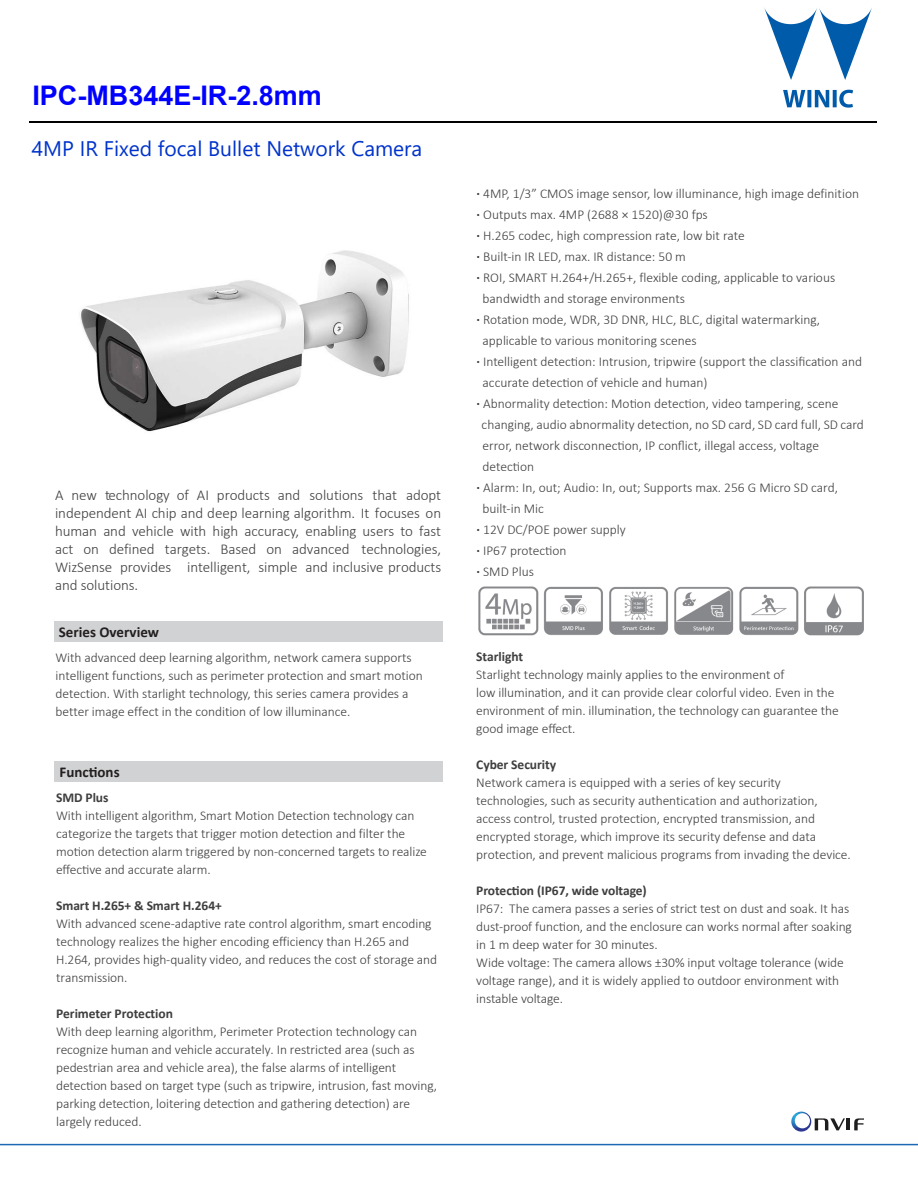
<style>
.page{position:relative;width:918px;height:1188px;background:#fff}
.page>*{position:absolute;margin:0;border:0;box-sizing:border-box;transform-origin:0 0}
.t1{font:700 27px "Arial";color:#00f}
.t2{font:21px "Segoe UI";color:#03c}
.t3{font:300 15px/18px "Calibri";letter-spacing:-.005em;color:#3e3e3f;text-align:justify}
.t4{font:700 15px "Calibri";color:#231f20}
.t5{font:300 13.5px/18px "Calibri";letter-spacing:-.005em;color:#3e3e3f}
.s1{font-weight:700}
</style>
<div class="page">
<hr style="left:0;top:1144px;width:918px;height:1px;background:#1e69b4">
<img style="left:80px;top:250px;width:329px;height:182px">
<svg style="left:791px;top:1112px;width:73px;height:20px"></svg>
<div style="left:54px;top:621px;width:389px;height:21px;background:#d1d2d4"></div>
<div style="left:54px;top:761px;width:389px;height:21px;background:#d1d2d4"></div>
<img style="left:478px;top:586px;width:386px;height:50px">
<hr style="left:29px;top:121px;width:848px;height:1px;background:#000">
<img style="left:764px;top:8px;width:108px;height:100px">
<h1 class="t1" style="left:32px;top:77px;width:291px">IPC-MB344E-IR-2.8mm</h1>
<h2 class="t2" style="left:32px;top:129px;width:392px">4MP IR Fixed focal Bullet Network Camera</h2>
<p class="t3" style="left:55px;top:485px;width:388px">A new technology of AI products and solutions that adopt independent AI chip and deep learning algorithm. It focuses on human and vehicle with high accuracy, enabling users to fast act on defined targets. Based on advanced technologies, WizSense provides intelligent, simple and inclusive products and solutions.</p>
<p class="t4" style="left:59px;top:623px;width:102px">Series Overview</p>
<p class="t5" style="left:55px;top:648px;width:369px">With advanced deep learning algorithm, network camera supports intelligent functions, such as perimeter protection and smart motion detection. With starlight technology, this series camera provides a better image effect in the condition of low illuminance.</p>
<p class="t4" style="left:60px;top:762px;width:62px">Functions</p>
<p class="t5" style="left:56px;top:788px;width:372px"><span class="s1">SMD Plus<br></span>With intelligent algorithm, Smart Motion Detection technology can categorize the targets that trigger motion detection and filter the motion detection alarm triggered by non-concerned targets to realize effective and accurate alarm.</p>
<p class="t5" style="left:56px;top:896px;width:383px"><span class="s1">Smart H.265+ &amp; Smart H.264+<br></span>With advanced scene-adaptive rate control algorithm, smart encoding technology realizes the higher encoding efficiency than H.265 and H.264, provides high-quality video, and reduces the cost of storage and transmission.</p>
<p class="t5" style="left:56px;top:1004px;width:383px"><span class="s1">Perimeter Protection<br></span>With deep learning algorithm, Perimeter Protection technology can recognize human and vehicle accurately. In restricted area (such as pedestrian area and vehicle area), the false alarms of intelligent detection based on target type (such as tripwire, intrusion, fast moving, parking detection, loitering detection and gathering detection) are largely reduced.</p>
<p class="t5" style="left:477px;top:184px;width:384px"><span class="s1">·</span> 4MP, 1/3” CMOS image sensor, low illuminance, high image definition</p>
<p class="t5" style="left:477px;top:205px;width:233px"><span class="s1">·</span> Outputs max. 4MP (2688 × 1520)@30 fps</p>
<p class="t5" style="left:477px;top:226px;width:270px"><span class="s1">·</span> H.265 codec, high compression rate, low bit rate</p>
<p class="t5" style="left:477px;top:247px;width:211px"><span class="s1">·</span> Built-in IR LED, max. IR distance: 50 m</p>
<p class="t5" style="left:477px;top:268px;width:360px"><span class="s1">·</span> ROI, SMART H.264+/H.265+, flexible coding, applicable to various</p>
<p class="t5" style="left:483px;top:289px;width:204px">bandwidth and storage environments</p>
<p class="t5" style="left:477px;top:310px;width:345px"><span class="s1">·</span> Rotation mode, WDR, 3D DNR, HLC, BLC, digital watermarking,</p>
<p class="t5" style="left:483px;top:331px;width:216px">applicable to various monitoring scenes</p>
<p class="t5" style="left:477px;top:352px;width:387px"><span class="s1">·</span> Intelligent detection: Intrusion, tripwire (support the classification and</p>
<p class="t5" style="left:483px;top:373px;width:226px">accurate detection of vehicle and human)</p>
<p class="t5" style="left:477px;top:394px;width:364px"><span class="s1">·</span> Abnormality detection: Motion detection, video tampering, scene</p>
<p class="t5" style="left:482px;top:415px;width:384px">changing, audio abnormality detection, no SD card, SD card full, SD card</p>
<p class="t5" style="left:483px;top:436px;width:338px">error, network disconnection, IP conflict, illegal access, voltage</p>
<p class="t5" style="left:483px;top:457px;width:53px">detection</p>
<p class="t5" style="left:477px;top:478px;width:363px"><span class="s1">·</span> Alarm: In, out; Audio: In, out; Supports max. 256 G Micro SD card,</p>
<p class="t5" style="left:483px;top:499px;width:63px">built-in Mic</p>
<p class="t5" style="left:477px;top:520px;width:151px"><span class="s1">·</span> 12V DC/POE power supply</p>
<p class="t5" style="left:477px;top:541px;width:92px"><span class="s1">·</span> IP67 protection</p>
<p class="t5" style="left:477px;top:562px;width:59px"><span class="s1">·</span> SMD Plus</p>
<p class="t5" style="left:476px;top:648px;width:364px"><span class="s1">Starlight<br></span>Starlight technology mainly applies to the environment of<br>low illumination, and it can provide clear colorful video. Even in the environment of min. illumination, the technology can guarantee the good image effect.</p>
<p class="t5" style="left:476px;top:756px;width:376px"><span class="s1">Cyber Security<br></span>Network camera is equipped with a series of key security technologies, such as security authentication and authorization, access control, trusted protection, encrypted transmission, and encrypted storage, which improve its security defense and data protection, and prevent malicious programs from invading the device.</p>
<p class="t5" style="left:476px;top:882px;width:377px"><span class="s1">Protection (IP67, wide voltage)<br></span>IP67: The camera passes a series of strict test on dust and soak. It has dust-proof function, and the enclosure can works normal after soaking in 1 m deep water for 30 minutes.<br>Wide voltage: The camera allows ±30% input voltage tolerance (wide voltage range), and it is widely applied to outdoor environment with instable voltage.</p>
</div>
